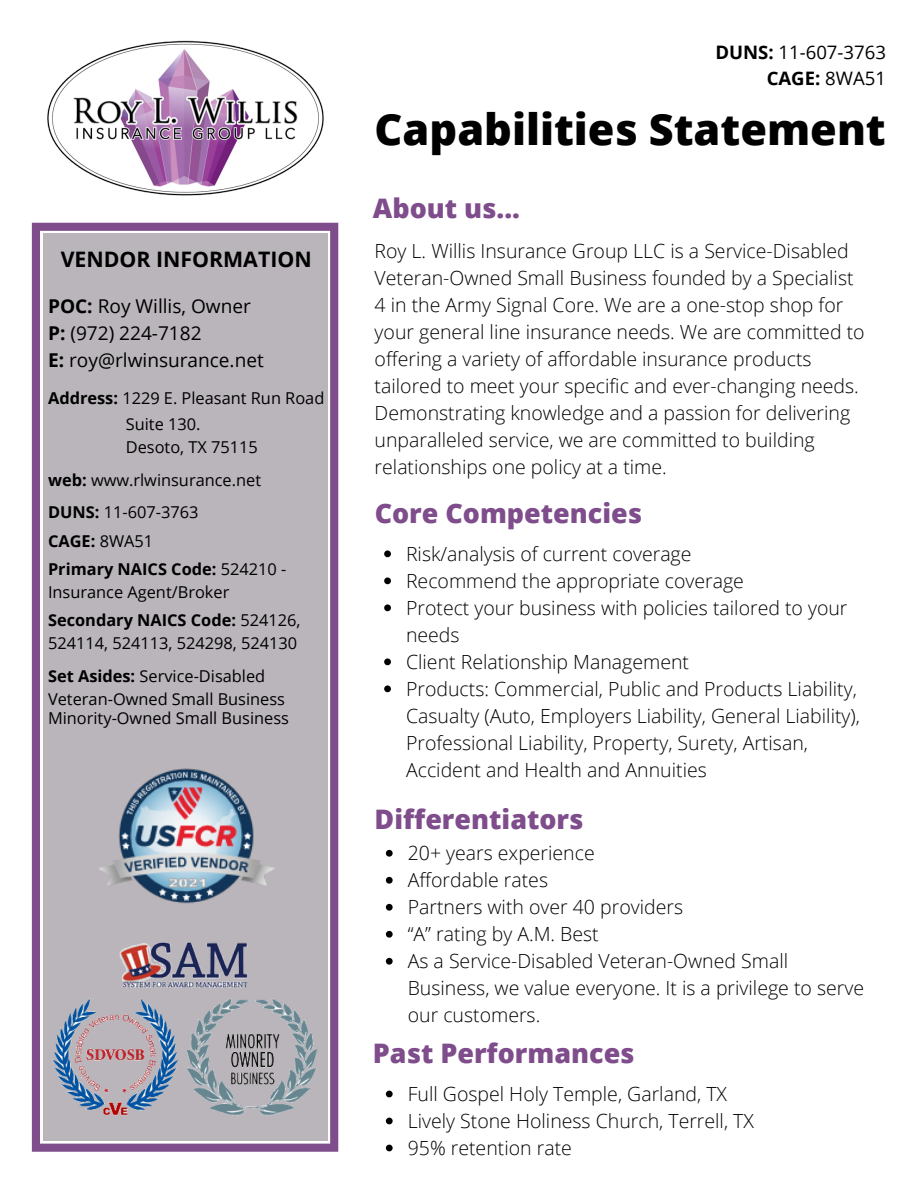
<style>
.page{position:relative;width:918px;height:1188px;background:#fff}
.page>*{position:absolute;margin:0;border:0;box-sizing:border-box;transform-origin:0 0}
.t1{font:800 43.2px "Open Sans";color:#000}
.t2{font:800 26.85px "Open Sans";color:#7f4c8c}
.t3{font:700 21.3px "Open Sans";color:#000}
.t4{font:300 19.5px/27px "Open Sans";color:#000}
.t5{font:19.05px "Open Sans";color:#000}
.t6{font:18.6px "Open Sans";color:#000}
.t7{font:700 18.6px "Open Sans";color:#000}
.t8{font:16.35px "Open Sans";color:#000}
.t9{font:700 16.35px "Open Sans";color:#000}
.s1{font-weight:700}
.s2{font-weight:400}
</style>
<div class="page">
<img style="left:47px;top:40px;width:277px;height:156px">
<svg style="left:32px;top:223px;width:306px;height:929px;background:#b4abb7"></svg>
<img style="left:97px;top:761px;width:178px;height:159px">
<img style="left:43px;top:921px;width:284px;height:212px">
<svg style="left:384px;top:550px;width:7px;height:7px"></svg>
<svg style="left:384px;top:577px;width:7px;height:7px"></svg>
<svg style="left:384px;top:604px;width:7px;height:7px"></svg>
<svg style="left:384px;top:658px;width:7px;height:7px"></svg>
<svg style="left:384px;top:685px;width:7px;height:7px"></svg>
<svg style="left:386px;top:850px;width:7px;height:7px"></svg>
<svg style="left:386px;top:877px;width:7px;height:7px"></svg>
<svg style="left:386px;top:904px;width:7px;height:7px"></svg>
<svg style="left:386px;top:931px;width:7px;height:7px"></svg>
<svg style="left:386px;top:958px;width:7px;height:7px"></svg>
<svg style="left:386px;top:1091px;width:7px;height:6px"></svg>
<svg style="left:386px;top:1118px;width:7px;height:6px"></svg>
<svg style="left:386px;top:1145px;width:7px;height:6px"></svg>
<p class="t3" style="left:61px;top:245px;width:252px">VENDOR INFORMATION</p>
<p class="t5" style="left:48px;top:293px;width:204px"><span class="s1">POC:</span> Roy Willis, Owner</p>
<p class="t5" style="left:48px;top:320px;width:155px"><span class="s1">P:</span> (972) 224-7182</p>
<p class="t5" style="left:48px;top:346px;width:217px"><span class="s1">E:</span> roy@rlwinsurance.net</p>
<p class="t8" style="left:48px;top:386px;width:278px"><span class="s1">Address:</span> 1229 E. Pleasant Run Road</p>
<p class="t8" style="left:126px;top:413px;width:76px">Suite 130.</p>
<p class="t8" style="left:126px;top:436px;width:134px">Desoto, TX 75115</p>
<p class="t8" style="left:48px;top:468px;width:215px"><span class="s1">web:</span> www.rlwinsurance.net</p>
<p class="t8" style="left:48px;top:501px;width:152px"><span class="s1">DUNS:</span> 11-607-3763</p>
<p class="t9" style="left:48px;top:530px;width:107px">CAGE: <span class="s2">8WA51</span></p>
<p class="t9" style="left:48px;top:558px;width:240px">Primary NAICS Code: <span class="s2">524210 -</span></p>
<p class="t8" style="left:48px;top:581px;width:183px">Insurance Agent/Broker</p>
<p class="t9" style="left:48px;top:609px;width:254px">Secondary NAICS Code: <span class="s2">524126,</span></p>
<p class="t8" style="left:48px;top:632px;width:251px">524114, 524113, 524298, 524130</p>
<p class="t8" style="left:48px;top:664px;width:219px"><span class="s1">Set Asides:</span> Service-Disabled</p>
<p class="t8" style="left:48px;top:687px;width:239px">Veteran-Owned Small Business</p>
<p class="t8" style="left:48px;top:707px;width:242px">Minority-Owned Small Business</p>
<p class="t6" style="left:715px;top:39px;width:172px"><span class="s1">DUNS:</span> 11-607-3763</p>
<p class="t7" style="left:767px;top:65px;width:121px">CAGE: <span class="s2">8WA51</span></p>
<p class="t1" style="left:375px;top:99px;width:513px">Capabilities Statement</p>
<p class="t2" style="left:373px;top:189px;width:149px">About us...</p>
<p class="t4" style="left:375px;top:237px;width:491px">Roy L. Willis Insurance Group LLC is a Service-Disabled Veteran-Owned Small Business founded by a Specialist 4 in the Army Signal Core. We are a one-stop shop for your general line insurance needs. We are committed to offering a variety of affordable insurance products tailored to meet your specific and ever-changing needs.<br>Demonstrating knowledge and a passion for delivering unparalleled service, we are committed to building relationships one policy at a time.</p>
<p class="t2" style="left:375px;top:494px;width:269px">Core Competencies</p>
<p class="t4" style="left:406px;top:540px;width:287px">Risk/analysis of current coverage</p>
<p class="t4" style="left:406px;top:567px;width:339px">Recommend the appropriate coverage</p>
<p class="t4" style="left:406px;top:594px;width:443px">Protect your business with policies tailored to your needs</p>
<p class="t4" style="left:406px;top:648px;width:285px">Client Relationship Management</p>
<p class="t4" style="left:406px;top:675px;width:455px">Products: Commercial, Public and Products Liability, Casualty (Auto, Employers Liability, General Liability), Professional Liability, Property, Surety, Artisan, Accident and Health and Annuities</p>
<p class="t2" style="left:375px;top:800px;width:210px">Differentiators</p>
<p class="t4" style="left:408px;top:839px;width:188px">20+ years experience</p>
<p class="t4" style="left:408px;top:866px;width:142px">Affordable rates</p>
<p class="t4" style="left:408px;top:893px;width:277px">Partners with over 40 providers</p>
<p class="t4" style="left:408px;top:920px;width:193px">“A” rating by A.M. Best</p>
<p class="t4" style="left:408px;top:947px;width:458px">As a Service-Disabled Veteran-Owned Small<br>Business, we value everyone. It is a privilege to serve our customers.</p>
<p class="t2" style="left:373px;top:1035px;width:263px">Past Performances</p>
<p class="t4" style="left:408px;top:1080px;width:321px">Full Gospel Holy Temple, Garland, TX</p>
<p class="t4" style="left:408px;top:1107px;width:348px">Lively Stone Holiness Church, Terrell, TX</p>
<p class="t4" style="left:408px;top:1134px;width:166px">95% retention rate</p>
</div>
